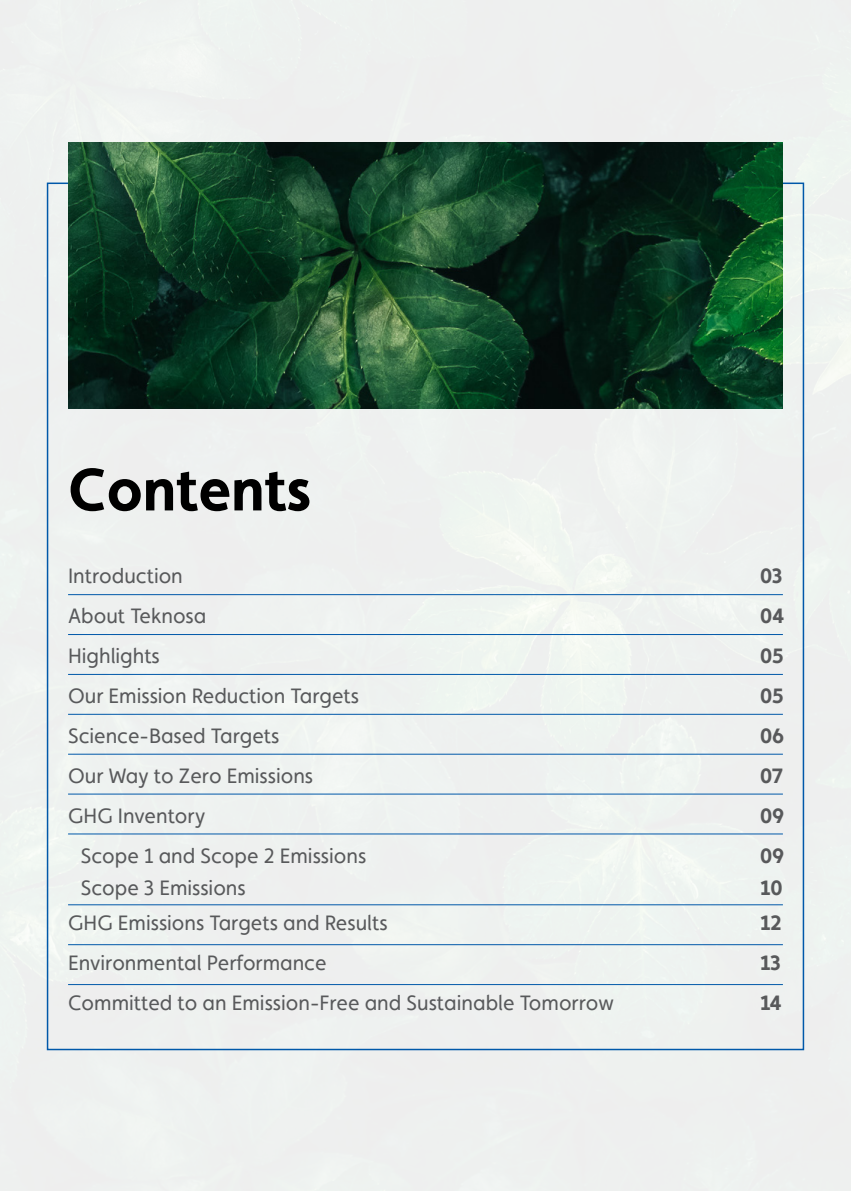
<style>
.page{position:relative;width:851px;height:1191px;background:#fff}
.page>*{position:absolute;margin:0;border:0;box-sizing:border-box;transform-origin:0 0}
.t1{font:700 60px "Faricy New";color:#000}
.t2{font:21px "Faricy New";color:#58595b}
.t3{font:700 21px "Faricy New";color:#58595b}
</style>
<div class="page">
<div style="left:0;top:0;width:850px;height:1191px;background:#eef1ef"></div>
<img style="left:68px;top:142px;width:714px;height:266px">
<hr style="left:68px;top:594px;width:714px;height:1px;background:#0058a9">
<hr style="left:68px;top:944px;width:714px;height:1px;background:#0058a9">
<hr style="left:68px;top:904px;width:714px;height:1px;background:#0058a9">
<hr style="left:68px;top:634px;width:714px;height:1px;background:#0058a9">
<hr style="left:68px;top:984px;width:714px;height:1px;background:#0058a9">
<hr style="left:68px;top:674px;width:714px;height:1px;background:#0058a9">
<hr style="left:68px;top:714px;width:714px;height:1px;background:#0058a9">
<hr style="left:68px;top:754px;width:714px;height:1px;background:#0058a9">
<hr style="left:68px;top:794px;width:714px;height:1px;background:#0058a9">
<hr style="left:68px;top:833px;width:714px;height:1px;background:#0058a9">
<h1 class="t1" style="left:68px;top:453px;width:244px">Contents</h1>
<p class="t2" style="left:68px;top:563px;width:116px">Introduction</p>
<p class="t3" style="left:760px;top:563px;width:24px">03</p>
<p class="t2" style="left:68px;top:603px;width:140px">About Teknosa</p>
<p class="t3" style="left:760px;top:603px;width:26px">04</p>
<p class="t2" style="left:68px;top:643px;width:93px">Highlights</p>
<p class="t3" style="left:760px;top:643px;width:25px">05</p>
<p class="t2" style="left:68px;top:683px;width:292px">Our Emission Reduction Targets</p>
<p class="t3" style="left:760px;top:683px;width:25px">05</p>
<p class="t2" style="left:68px;top:723px;width:213px">Science-Based Targets</p>
<p class="t3" style="left:760px;top:723px;width:26px">06</p>
<p class="t2" style="left:68px;top:763px;width:246px">Our Way to Zero Emissions</p>
<p class="t3" style="left:760px;top:763px;width:24px">07</p>
<p class="t2" style="left:68px;top:803px;width:139px">GHG Inventory</p>
<p class="t3" style="left:760px;top:803px;width:26px">09</p>
<p class="t2" style="left:81px;top:843px;width:287px">Scope 1 and Scope 2 Emissions</p>
<p class="t3" style="left:760px;top:843px;width:26px">09</p>
<p class="t2" style="left:81px;top:875px;width:166px">Scope 3 Emissions</p>
<p class="t3" style="left:760px;top:874px;width:24px">10</p>
<p class="t2" style="left:68px;top:911px;width:321px">GHG Emissions Targets and Results</p>
<p class="t3" style="left:760px;top:910px;width:23px">12</p>
<p class="t2" style="left:68px;top:951px;width:260px">Environmental Performance</p>
<p class="t3" style="left:760px;top:950px;width:22px">13</p>
<p class="t2" style="left:68px;top:991px;width:547px">Committed to an Emission-Free and Sustainable Tomorrow</p>
<p class="t3" style="left:760px;top:990px;width:23px">14</p>
</div>
